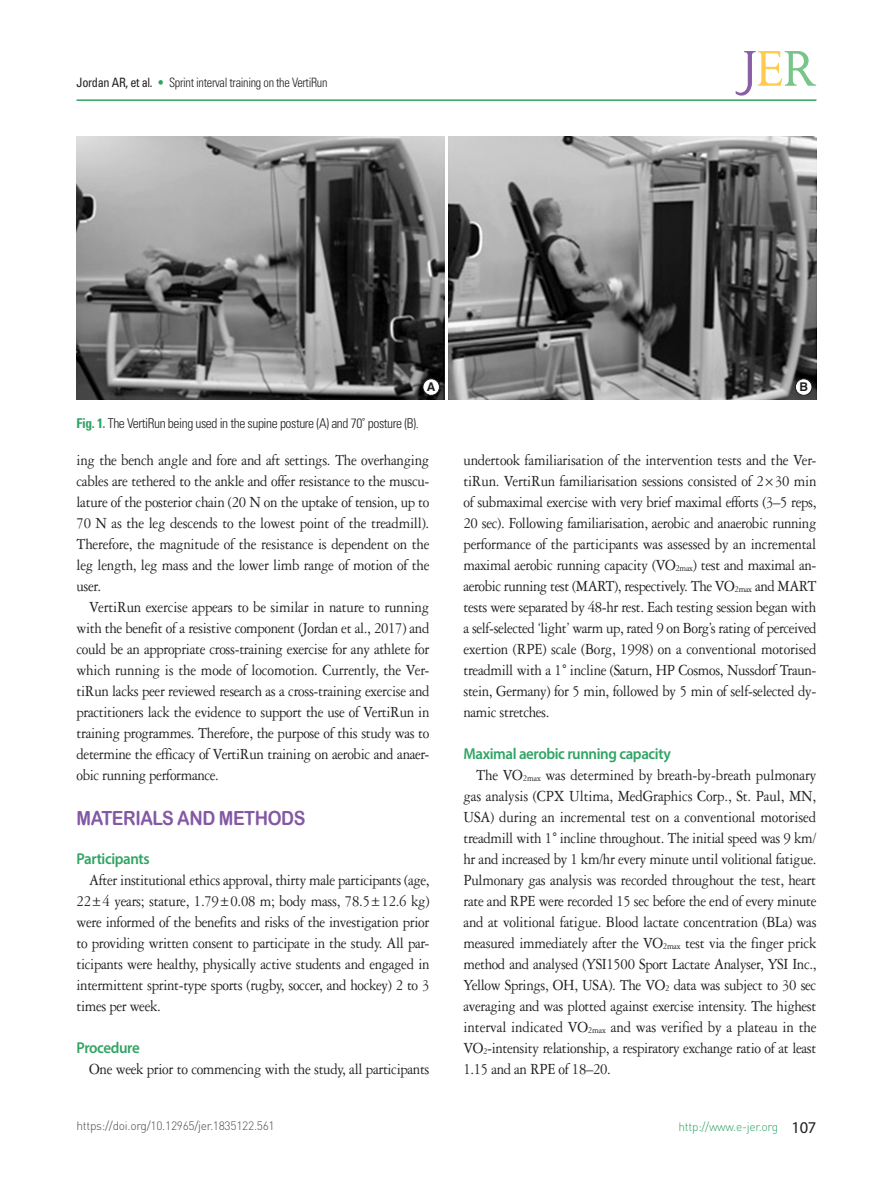
<style>
.page{position:relative;width:893px;height:1191px;background:#fff}
.page>*{position:absolute;margin:0;border:0;box-sizing:border-box;transform-origin:0 0}
.본문_대제목{font:19.5px "Arial Rounded MT Bold";letter-spacing:-.025em;color:#8458a4;scale:.9 1}
.본문_영문{font:16.5px/21px "Garamond 3 LT Std";letter-spacing:-.025em;color:#231f20;text-align:justify;scale:.9 1}
.본문_중제목{font:600 15.75px "Myriad Pro";letter-spacing:-.025em;color:#30a463;scale:.95 1}
.표제목_그림설명{font:300 condensed 13.5px "Univers LT Std";letter-spacing:-.03em;color:#231f20}
.하시라{font:300 condensed 12.9px "Univers LT Std";letter-spacing:-.025em;color:#231f20;scale:.95 1}
.t1{font:300 12px "DIN Pro";letter-spacing:-.025em;color:#4b4c4d}
.t2{font:300 12px "DIN Pro";letter-spacing:-.025em;color:#30a463}
.t3{font:700 12px "Helvetica LT Std";color:#231f20}
.s1{font-weight:400}
.s2{color:#30a463}
.s3{font-weight:700;color:#30a463}
.s4{font-family:"Minion Pro";font-size:15.3px}
.s5{font-size:9.6px}
.s6{font-family:"Rotis Semi Sans Std"}
.s7{font-family:"Myriad Pro";font-weight:400;font-size:16.5px;color:#231f20}
</style>
<div class="page">
<svg style="left:736px;top:51px;width:80px;height:45px"></svg>
<hr style="left:77px;top:99px;width:739px;height:2px;background:#30a463">
<img style="left:77px;top:136px;width:367px;height:264px">
<img style="left:449px;top:136px;width:367px;height:264px">
<div style="left:423px;top:379px;width:16px;height:16px;background:#fff;border-radius:50%"></div>
<div style="left:423px;top:378px;width:17px;height:17px;border:1px solid #231f20;border-radius:50%"></div>
<div style="left:795px;top:379px;width:17px;height:16px;background:#fff;border-radius:50%"></div>
<div style="left:795px;top:378px;width:17px;height:17px;border:1px solid #231f20;border-radius:50%"></div>
<p class="하시라" style="left:77px;top:74px;width:266px"><span class="s1">Jordan AR, et al.</span> <span class="s2">•</span> Sprint interval training on the VertiRun</p>
<p class="t3" style="left:427px;top:379px;width:10px">A</p>
<p class="t3" style="left:799px;top:379px;width:10px">B</p>
<p class="표제목_그림설명" style="left:77px;top:415px;width:344px"><span class="s3">Fig. 1.</span> The VertiRun being used in the supine posture (A) and 70˚ posture (B).</p>
<p class="본문_영문" style="left:77px;top:449px;width:394px">ing the bench angle and fore and aft settings. The overhanging cables are tethered to the ankle and offer resistance to the muscu&shy;lature of the posterior chain (20 N on the uptake of tension, up to 70 N as the leg descends to the lowest point of the treadmill).<br>Therefore, the magnitude of the resistance is dependent on the leg length, leg mass and the lower limb range of motion of the user.</p>
<p class="본문_영문" style="left:77px;top:596px;width:394px;text-indent:13px">VertiRun exercise appears to be similar in nature to running with the benefit of a resistive component (Jordan et al., 2017) and could be an appropriate cross-training exercise for any athlete for which running is the mode of locomotion. Currently, the Ver&shy;tiRun lacks peer reviewed research as a cross-training exercise and practitioners lack the evidence to support the use of VertiRun in training programmes. Therefore, the purpose of this study was to determine the efficacy of VertiRun training on aerobic and anaer&shy;obic running performance.</p>
<p class="본문_대제목" style="left:77px;top:806px;width:256px">MATERIALS AND METHODS</p>
<p class="본문_중제목" style="left:77px;top:848px;width:79px">Participants</p>
<p class="본문_영문" style="left:77px;top:869px;width:394px;text-indent:13px">After institutional ethics approval, thirty male participants (age, 22<span class="s4">±</span>4 years; stature, 1.79<span class="s4">±</span>0.08 m; body mass, 78.5<span class="s4">±</span>12.6 kg) were informed of the benefits and risks of the investigation prior to providing written consent to participate in the study. All par&shy;ticipants were healthy, physically active students and engaged in intermittent sprint-type sports (rugby, soccer, and hockey) 2 to 3 times per week.</p>
<p class="본문_중제목" style="left:77px;top:1037px;width:68px">Procedure</p>
<p class="본문_영문" style="left:89px;top:1058px;width:379px">One week prior to commencing with the study, all participants</p>
<p class="본문_영문" style="left:463px;top:449px;width:394px">undertook familiarisation of the intervention tests and the Ver&shy;tiRun. VertiRun familiarisation sessions consisted of 2<span class="s4">×</span>30 min of submaximal exercise with very brief maximal efforts (3–5 reps, 20 sec). Following familiarisation, aerobic and anaerobic running performance of the participants was assessed by an incremental maximal aerobic running capacity (VO<span class="s5">2max</span>) test and maximal an&shy;aerobic running test (MART), respectively. The VO<span class="s5">2max</span> and MART tests were separated by 48-hr rest. Each testing session began with a self-selected ‘light’ warm up, rated 9 on Borg’s rating of perceived exertion (RPE) scale (Borg, 1998) on a conventional motorised treadmill with a 1<span class="s6">°</span> incline (Saturn, HP Cosmos, Nussdorf Traun&shy;stein, Germany) for 5 min, followed by 5 min of self-selected dy&shy;namic stretches.</p>
<p class="본문_중제목" style="left:463px;top:743px;width:220px">Maximal aerobic running capacity</p>
<p class="본문_영문" style="left:463px;top:764px;width:394px;text-indent:13px">The VO<span class="s5">2max</span> was determined by breath-by-breath pulmonary gas analysis (CPX Ultima, MedGraphics Corp., St. Paul, MN, USA) during an incremental test on a conventional motorised treadmill with 1<span class="s6">°</span> incline throughout. The initial speed was 9 km/ hr and increased by 1 km/hr every minute until volitional fatigue.<br>Pulmonary gas analysis was recorded throughout the test, heart rate and RPE were recorded 15 sec before the end of every minute and at volitional fatigue. Blood lactate concentration (BLa) was measured immediately after the VO<span class="s5">2max</span> test via the finger prick method and analysed (YSI1500 Sport Lactate Analyser, YSI Inc., Yellow Springs, OH, USA). The VO<span class="s5">2</span> data was subject to 30 sec averaging and was plotted against exercise intensity. The highest interval indicated VO<span class="s5">2max</span> and was verified by a plateau in the VO<span class="s5">2</span>-intensity relationship, a respiratory exchange ratio of at least 1.15 and an RPE of 18–20.</p>
<p class="t1" style="left:77px;top:1118px;width:200px">https://doi.org/10.12965/jer.1835122.561</p>
<p class="t2" style="left:678px;top:1118px;width:139px">http://www.e-jer.org <span class="s7">107</span></p>
</div>
